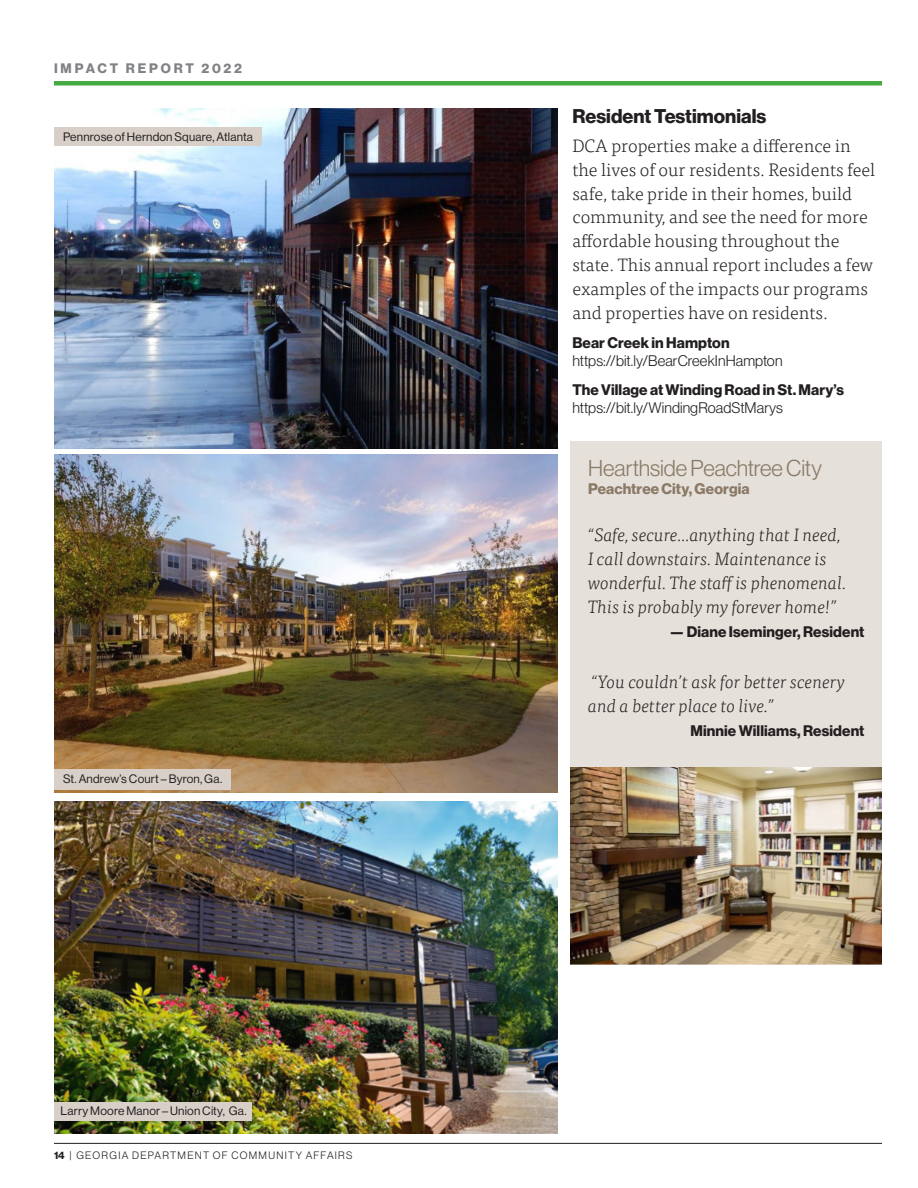
<style>
.page{position:relative;width:918px;height:1188px;background:#fff}
.page>*{position:absolute;margin:0;border:0;box-sizing:border-box;transform-origin:0 0}
.t1{font:22.5px "N Haas Grotesk DS Pro 45 Lt";letter-spacing:-.005em;color:#8a7966}
.t2{font:19.5px "N Haas Grotesk DS Pro 75 Bd";color:#231f20}
.t3{font:300 18px/24px "Tisa Pro";color:#231f20}
.t4{font:italic 300 18px/24px "Tisa Pro";color:#231f20}
.t5{font:15px "N Haas Grotesk DS Pro 75 Bd";letter-spacing:.01em;color:#231f20}
.t6{font:15px "N Haas Grotesk DS Pro 45 Lt";letter-spacing:.005em;color:#231f20}
.t7{font:15px "N Haas Grotesk DS Pro 75 Bd";letter-spacing:.005em;color:#8a7966}
.t8{font:13.5px "N Haas Grotesk DS Pro 75 Bd";letter-spacing:.21em;color:#808285}
.t9{font:12px "N Haas Grotesk DS Pro 55 Rg";letter-spacing:.015em;color:#231f20}
.t10{font:10.5px "N Haas Grotesk DS Pro 45 Lt";letter-spacing:.12em;color:#231f20}
.s1{font-family:"N Haas Grotesk DS Pro 75 Bd"}
</style>
<div class="page">
<div style="left:54px;top:81px;width:828px;height:5px;background:#44aa42"></div>
<hr style="left:54px;top:1143px;width:828px;height:1px;background:#231f20">
<div style="left:571px;top:441px;width:311px;height:498px;background:#e5e0d9"></div>
<img style="left:54px;top:801px;width:504px;height:333px">
<img style="left:54px;top:108px;width:504px;height:340px">
<img style="left:54px;top:455px;width:504px;height:338px">
<div style="left:54px;top:769px;width:176px;height:20px;background:#d8d0c8"></div>
<div style="left:54px;top:127px;width:208px;height:19px;background:#d8d0c8"></div>
<div style="left:54px;top:1102px;width:198px;height:18px;background:#d8d0c8"></div>
<img style="left:571px;top:768px;width:311px;height:196px">
<p class="t8" style="left:54px;top:61px;width:190px">IMPACT REPORT 2022</p>
<p class="t9" style="left:63px;top:130px;width:191px">Pennrose of Herndon Square, Atlanta</p>
<p class="t9" style="left:63px;top:772px;width:161px">St. Andrew’s Court – Byron, Ga.</p>
<p class="t9" style="left:61px;top:1104px;width:188px">Larry Moore Manor – Union City, Ga.</p>
<p class="t10" style="left:54px;top:1149px;width:300px"><span class="s1">14</span> | GEORGIA DEPARTMENT OF COMMUNITY AFFAIRS</p>
<p class="t2" style="left:572px;top:105px;width:196px">Resident Testimonials</p>
<p class="t3" style="left:572px;top:132px;width:304px">DCA properties make a difference in the lives of our residents. Residents feel safe, take pride in their homes, build community, and see the need for more affordable housing throughout the state. This annual report includes a few examples of the impacts our programs and properties have on residents.</p>
<p class="t5" style="left:572px;top:334px;width:159px">Bear Creek in Hampton</p>
<p class="t6" style="left:572px;top:352px;width:212px">https://bit.ly/BearCreekInHampton</p>
<p class="t5" style="left:572px;top:380px;width:273px">The Village at Winding Road in St. Mary’s</p>
<p class="t6" style="left:572px;top:399px;width:212px">https://bit.ly/WindingRoadStMarys</p>
<p class="t1" style="left:588px;top:456px;width:235px">Hearthside Peachtree City</p>
<p class="t7" style="left:588px;top:480px;width:163px">Peachtree City, Georgia</p>
<p class="t4" style="left:588px;top:522px;width:260px">“Safe, secure...anything that I need, I call downstairs. Maintenance is wonderful. The staff is phenomenal.<br>This is probably my forever home!”</p>
<p class="t5" style="left:669px;top:623px;width:197px">— Diane Iseminger, Resident</p>
<p class="t4" style="left:588px;top:669px;width:258px">“You couldn’t ask for better scenery and a better place to live.”</p>
<p class="t5" style="left:690px;top:722px;width:176px">Minnie Williams, Resident</p>
</div>
